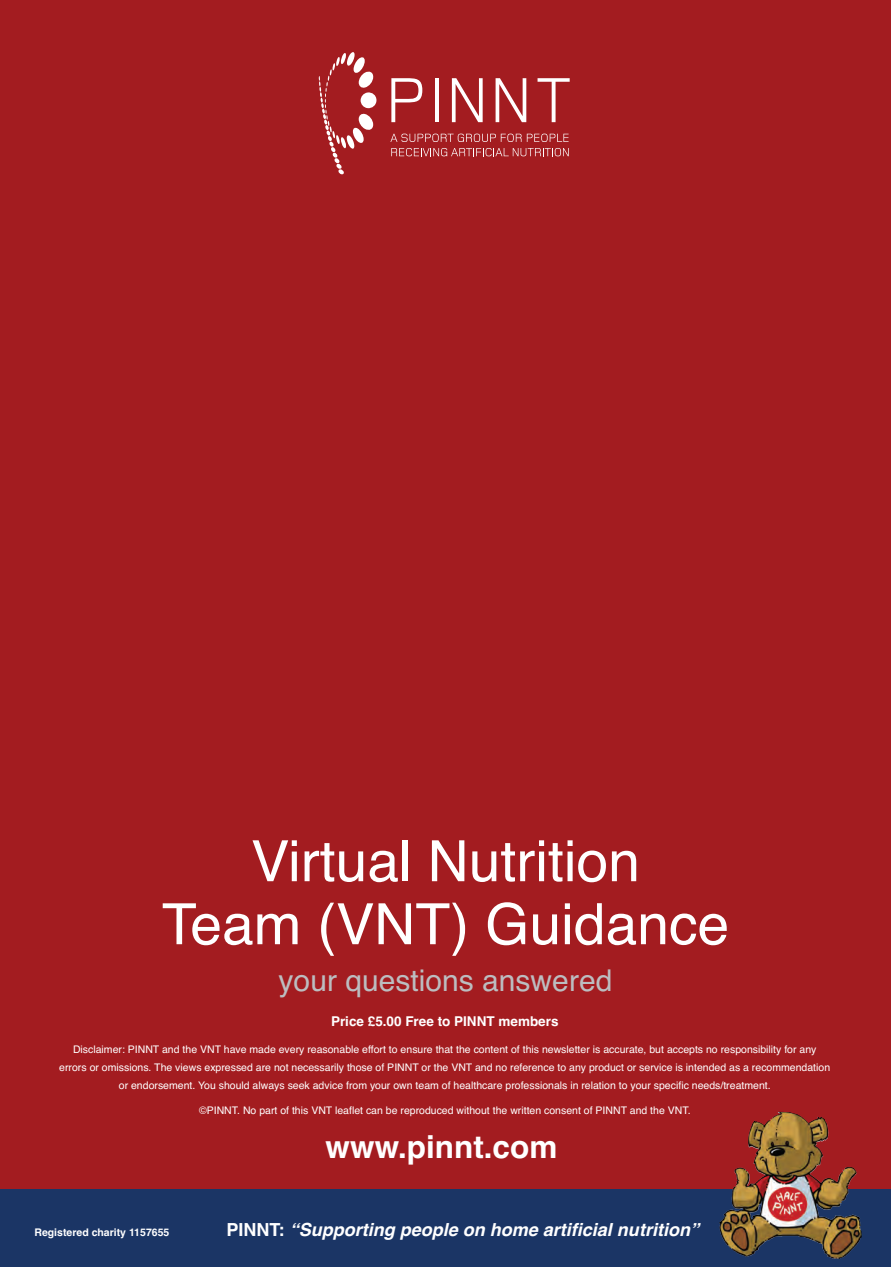
<style>
.page{position:relative;width:891px;height:1267px;background:#fff}
.page>*{position:absolute;margin:0;border:0;box-sizing:border-box;transform-origin:0 0}
.t1{font:57px/63px "Helvetica";color:#fff;text-align:center}
.t2{font:700 31.5px "Helvetica";color:#fff}
.t3{font:30px "Helvetica";color:#bcbdc0}
.t4{font:italic 700 18px "Helvetica";color:#fff}
.t5{font:700 13.5px "Helvetica";color:#fff}
.t6{font:10.5px/18px "Helvetica";color:#fff;text-align:center}
.t7{font:700 10.5px "Helvetica";color:#fff}
.s1{font-style:normal}
</style>
<div class="page">
<div style="left:0;top:0;width:890px;height:1259px;background:#a31c20"></div>
<div style="left:0;top:1189px;width:890px;height:78px;background:#1b3565"></div>
<svg style="left:391px;top:78px;width:31px;height:44px"></svg>
<hr style="left:435px;top:78px;width:4px;height:44px;background:#fff">
<svg style="left:452px;top:78px;width:30px;height:44px"></svg>
<svg style="left:495px;top:78px;width:31px;height:44px"></svg>
<svg style="left:537px;top:78px;width:32px;height:44px"></svg>
<svg style="left:390px;top:134px;width:178px;height:8px"></svg>
<svg style="left:391px;top:148px;width:177px;height:8px"></svg>
<svg style="left:319px;top:53px;width:57px;height:122px"></svg>
<img style="left:809px;top:1139px;width:18px;height:43px">
<h1 class="t1" style="left:162px;top:830px;width:568px">Virtual Nutrition<br>Team (VNT) Guidance</h1>
<h3 class="t3" style="left:278px;top:963px;width:335px">your questions answered</h3>
<p class="t5" style="left:331px;top:1013px;width:229px">Price £5.00 Free to PINNT members</p>
<p class="t6" style="left:59px;top:1040px;width:772px">Disclaimer: PINNT and the VNT have made every reasonable effort to ensure that the content of this newsletter is accurate, but accepts no responsibility for any errors or omissions. The views expressed are not necessarily those of PINNT or the VNT and no reference to any product or service is intended as a recommendation or endorsement. You should always seek advice from your own team of healthcare professionals in relation to your specific needs/treatment.</p>
<p class="t6" style="left:199px;top:1101px;width:493px">©PINNT. No part of this VNT leaflet can be reproduced without the written consent of PINNT and the VNT.</p>
<h2 class="t2" style="left:325px;top:1129px;width:233px">www.pinnt.com</h2>
<p class="t7" style="left:34px;top:1226px;width:136px">Registered charity 1157655</p>
<h3 class="t4" style="left:226px;top:1219px;width:474px"><span class="s1">PINNT:</span> “Supporting people on home artificial nutrition”</h3>
</div>
